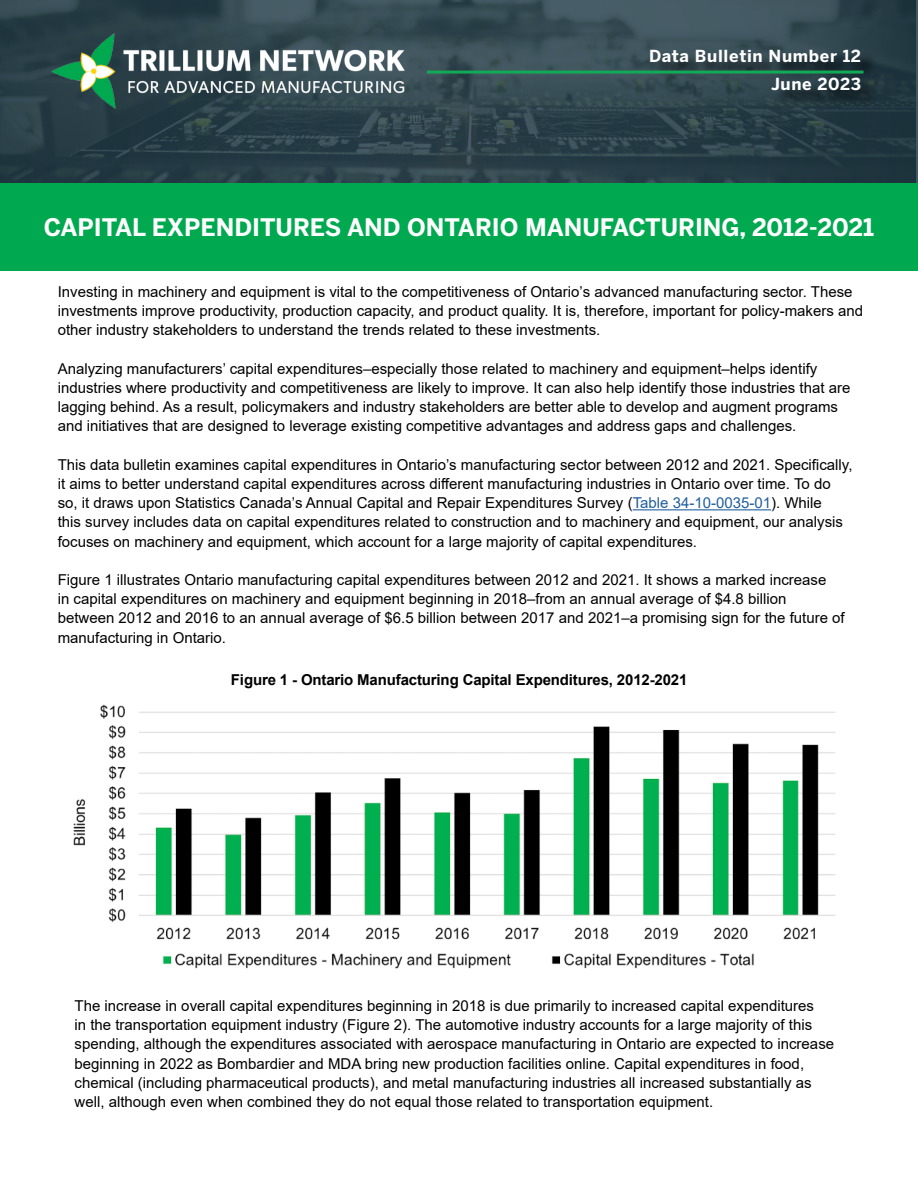
<style>
.page{position:relative;width:918px;height:1188px;background:#fff}
.page>*{position:absolute;margin:0;border:0;box-sizing:border-box;transform-origin:0 0}
.t1{font:700 24px "Benton Sans";color:#fff}
.t2{font:700 16.5px/27.9px "Benton Sans";letter-spacing:.04em;color:#fff;text-align:right}
.t3{font:15px/19.2px "Arial";color:#000}
.t4{font:700 15px "Arial";letter-spacing:-.01em;color:#000}
.s1{color:#215e9e}
</style>
<div class="page">
<svg style="left:0;top:0;width:918px;height:183px;background:#2e444c"></svg>
<div style="left:0;top:183px;width:918px;height:88px;background:#00a950"></div>
<hr style="left:633px;top:509px;width:138px;height:1px;background:#215e9e">
<div style="left:651px;top:51px;width:226px;height:28px;background:#000;opacity:.75"></div>
<div style="left:773px;top:79px;width:104px;height:28px;background:#000;opacity:.75"></div>
<hr style="left:427px;top:71px;width:437px;height:3px;background:#12aa57">
<img style="left:40px;top:27px;width:407px;height:101px">
<img style="left:73px;top:704px;width:763px;height:265px">
<p class="t2" style="left:649px;top:42px;width:214px">Data Bulletin Number 12<br>June 2023</p>
<h1 class="t1" style="left:44px;top:213px;width:832px">CAPITAL EXPENDITURES AND ONTARIO MANUFACTURING, 2012-2021</h1>
<p class="t3" style="left:58px;top:282px;width:807px">Investing in machinery and equipment is vital to the competitiveness of Ontario’s advanced manufacturing sector. These investments improve productivity, production capacity, and product quality. It is, therefore, important for policy-makers and other industry stakeholders to understand the trends related to these investments.</p>
<p class="t3" style="left:58px;top:359px;width:794px">Analyzing manufacturers’ capital expenditures–especially those related to machinery and equipment–helps identify industries where productivity and competitiveness are likely to improve. It can also help identify those industries that are lagging behind. As a result, policymakers and industry stakeholders are better able to develop and augment programs and initiatives that are designed to leverage existing competitive advantages and address gaps and challenges.</p>
<p class="t3" style="left:58px;top:455px;width:796px">This data bulletin examines capital expenditures in Ontario’s manufacturing sector between 2012 and 2021. Specifically, it aims to better understand capital expenditures across different manufacturing industries in Ontario over time. To do so, it draws upon Statistics Canada’s Annual Capital and Repair Expenditures Survey (<span class="s1">Table 34-10-0035-01</span>). While<br>this survey includes data on capital expenditures related to construction and to machinery and equipment, our analysis focuses on machinery and equipment, which account for a large majority of capital expenditures.</p>
<p class="t3" style="left:58px;top:570px;width:789px">Figure 1 illustrates Ontario manufacturing capital expenditures between 2012 and 2021. It shows a marked increase<br>in capital expenditures on machinery and equipment beginning in 2018–from an annual average of $4.8 billion between 2012 and 2016 to an annual average of $6.5 billion between 2017 and 2021–a promising sign for the future of manufacturing in Ontario.</p>
<p class="t4" style="left:231px;top:669px;width:458px">Figure 1 - Ontario Manufacturing Capital Expenditures, 2012-2021</p>
<p class="t3" style="left:75px;top:996px;width:761px">The increase in overall capital expenditures beginning in 2018 is due primarily to increased capital expenditures<br>in the transportation equipment industry (Figure 2). The automotive industry accounts for a large majority of this spending, although the expenditures associated with aerospace manufacturing in Ontario are expected to increase beginning in 2022 as Bombardier and MDA bring new production facilities online. Capital expenditures in food, chemical (including pharmaceutical products), and metal manufacturing industries all increased substantially as well, although even when combined they do not equal those related to transportation equipment.</p>
</div>
